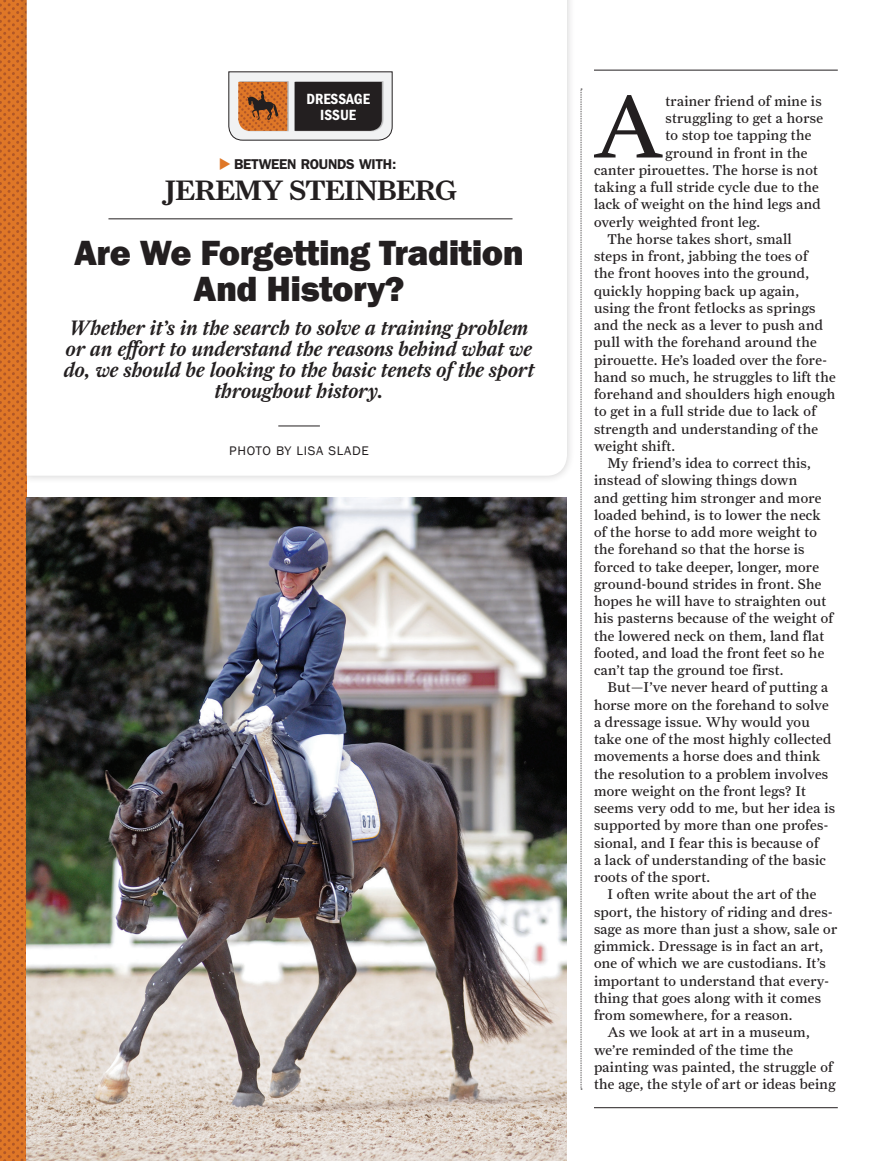
<style>
.page{position:relative;width:891px;height:1161px;background:#fff}
.page>*{position:absolute;margin:0;border:0;box-sizing:border-box;transform-origin:0 0}
.DropCap_4lines{font:89.4px "Farnham Text";color:#231f20}
.Boxed_Title_Head{font:800 36px/36px "Franklin Gothic";letter-spacing:-.015em;color:#231f20;text-align:center}
.Boxed_byline{font:28.2px "Farnham Display Medium SC";letter-spacing:-.03em;color:#231f20;scale:1.05 1}
.Boxed_Sub_Title{font:italic 500 21px/21px "Farnham Display";color:#231f20;text-align:center}
.USE_ME_for_SUBHEAD{font:600 condensed 15.3px "Franklin Gothic";color:#fff}
.Body_text{font:14.25px/17.2px "Farnham Text";letter-spacing:.02em;color:#231f20}
.DropCap_4lines-2{font:14.25px "Farnham Text";letter-spacing:.02em;color:#231f20}
.Body_text-2{font:600 14.25px "Franklin Gothic";letter-spacing:-.02em;color:#231f20}
.ByLine_left{font:12.9px "Franklin Gothic";letter-spacing:.05em;color:#231f20;scale:1.05 1}
.s1{color:#df7727}
</style>
<div class="page">
<svg style="left:0;top:0;width:27px;height:1161px;background:#d57027"></svg>
<hr style="left:594px;top:1107px;width:244px;height:1px;background:#231f20">
<hr style="left:594px;top:70px;width:244px;height:1px;background:#231f20">
<svg style="left:581px;top:89px;width:1px;height:1001px"></svg>
<div style="left:18px;top:0;width:557px;height:484px;background:#231f20;opacity:.2"></div>
<svg style="left:27px;top:0;width:540px;height:476px"></svg>
<svg style="left:251px;top:149px;width:9px;height:9px"></svg>
<svg style="left:228px;top:71px;width:165px;height:70px"></svg>
<hr style="left:278px;top:426px;width:42px;height:1px;background:#231f20">
<hr style="left:108px;top:218px;width:405px;height:1px;background:#231f20">
<img style="left:27px;top:497px;width:540px;height:664px">
<p class="USE_ME_for_SUBHEAD" style="left:306px;top:91px;width:65px">DRESSAGE</p>
<p class="USE_ME_for_SUBHEAD" style="left:320px;top:106px;width:37px">ISSUE</p>
<p class="Body_text-2" style="left:219px;top:156px;width:179px"><span class="s1">◆</span> BETWEEN ROUNDS WITH:</p>
<p class="Boxed_byline" style="left:164px;top:173px;width:281px">JEREMY STEINBERG</p>
<p class="Boxed_Title_Head" style="left:74px;top:235px;width:451px">Are We Forgetting Tradition<br>And History?</p>
<p class="Boxed_Sub_Title" style="left:64px;top:317px;width:472px">Whether it’s in the search to solve a training problem or an effort to understand the reasons behind what we do, we should be looking to the basic tenets of the sport throughout history.</p>
<p class="ByLine_left" style="left:229px;top:442px;width:135px">PHOTO BY LISA SLADE</p>
<p class="DropCap_4lines" style="left:593px;top:73px;width:72px">A</p>
<p class="DropCap_4lines-2" style="left:666px;top:92px;width:158px">trainer friend of mine is</p>
<p class="DropCap_4lines-2" style="left:666px;top:110px;width:159px">struggling to get a horse</p>
<p class="DropCap_4lines-2" style="left:666px;top:127px;width:147px">to stop toe tapping the</p>
<p class="DropCap_4lines-2" style="left:666px;top:144px;width:144px">ground in front in the</p>
<p class="DropCap_4lines-2" style="left:594px;top:161px;width:226px">canter pirouettes. The horse is not</p>
<p class="DropCap_4lines-2" style="left:594px;top:179px;width:226px">taking a full stride cycle due to the</p>
<p class="DropCap_4lines-2" style="left:594px;top:196px;width:228px">lack of weight on the hind legs and</p>
<p class="DropCap_4lines-2" style="left:594px;top:213px;width:168px">overly weighted front leg.</p>
<p class="Body_text" style="left:594px;top:230px;width:243px;text-indent:14px">The horse takes short, small<br>steps in front, jabbing the toes of<br>the front hooves into the ground, quickly hopping back up again, using the front fetlocks as springs and the neck as a lever to push and pull with the forehand around the pirouette. He’s loaded over the fore&shy;hand so much, he struggles to lift the forehand and shoulders high enough to get in a full stride due to lack of strength and understanding of the weight shift.</p>
<p class="Body_text" style="left:594px;top:454px;width:241px;text-indent:14px">My friend’s idea to correct this, instead of slowing things down<br>and getting him stronger and more loaded behind, is to lower the neck of the horse to add more weight to the forehand so that the horse is forced to take deeper, longer, more ground-bound strides in front. She hopes he will have to straighten out his pasterns because of the weight of the lowered neck on them, land flat footed, and load the front feet so he can’t tap the ground toe first.</p>
<p class="Body_text" style="left:594px;top:679px;width:243px;text-indent:14px">But—I’ve never heard of putting a horse more on the forehand to solve a dressage issue. Why would you take one of the most highly collected movements a horse does and think the resolution to a problem involves more weight on the front legs? It seems very odd to me, but her idea is supported by more than one profes&shy;sional, and I fear this is because of<br>a lack of understanding of the basic roots of the sport.</p>
<p class="Body_text" style="left:594px;top:886px;width:245px;text-indent:14px">I often write about the art of the sport, the history of riding and dres&shy;sage as more than just a show, sale or gimmick. Dressage is in fact an art, one of which we are custodians. It’s important to understand that every&shy;thing that goes along with it comes from somewhere, for a reason.</p>
<p class="Body_text" style="left:594px;top:1024px;width:243px;text-indent:14px">As we look at art in a museum, we’re reminded of the time the painting was painted, the struggle of the age, the style of art or ideas being</p>
</div>
